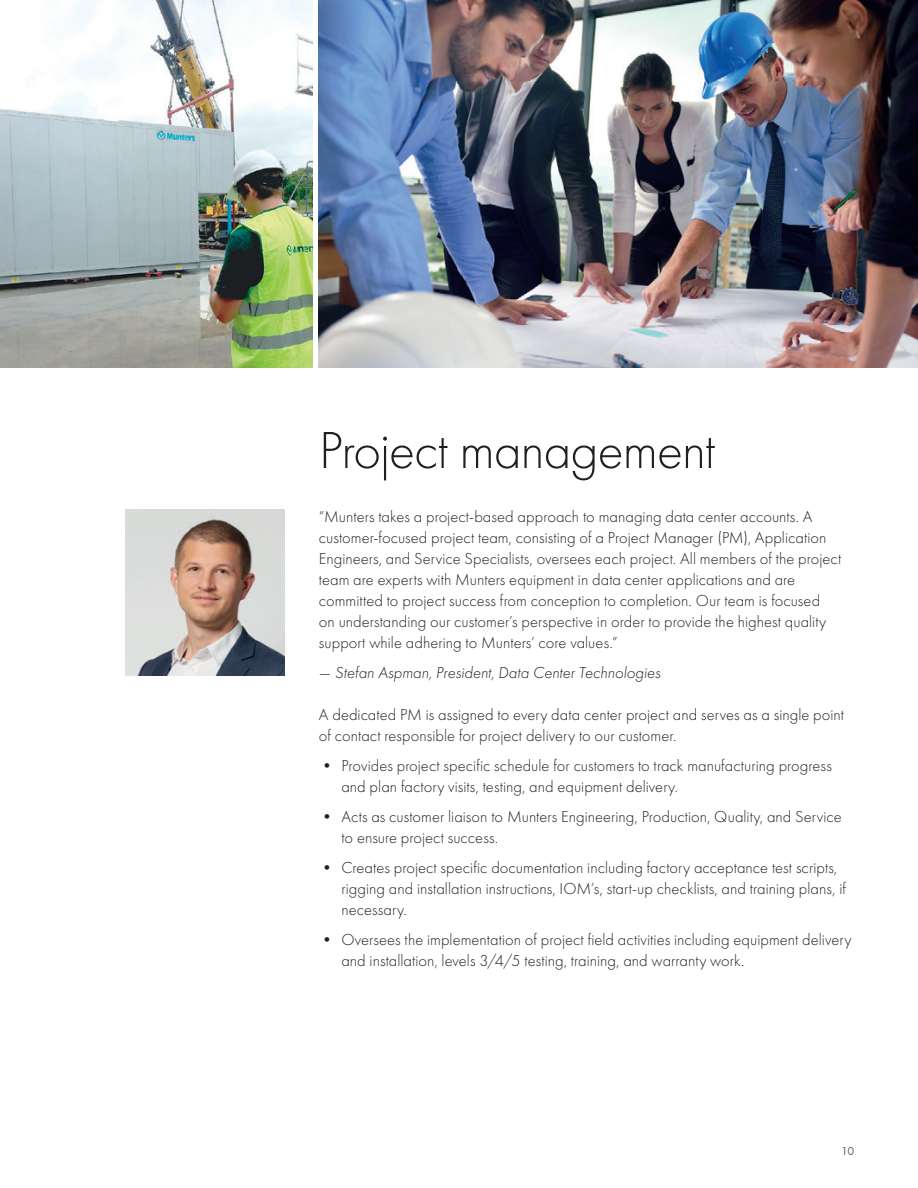
<style>
.page{position:relative;width:918px;height:1188px;background:#fff}
.page>*{position:absolute;margin:0;border:0;box-sizing:border-box;transform-origin:0 0}
.t1{font:300 54px "Futura PT";letter-spacing:-.02em;color:#231f20}
.t2{font:300 16.5px/21px "Futura PT";letter-spacing:.005em;color:#231f20}
.t3{font:italic 300 16.5px "Futura PT";color:#231f20}
.t4{font:12px "Futura PT";color:#57585a}
.s1{font-style:normal}
</style>
<div class="page">
<img style="left:125px;top:510px;width:160px;height:166px">
<img style="left:319px;top:0;width:599px;height:368px">
<img style="left:0;top:0;width:312px;height:368px">
<h1 class="t1" style="left:319px;top:419px;width:398px">Project management</h1>
<p class="t2" style="left:319px;top:506px;width:524px">“Munters takes a project-based approach to managing data center accounts. A customer-focused project team, consisting of a Project Manager (PM), Application Engineers, and Service Specialists, oversees each project. All members of the project team are experts with Munters equipment in data center applications and are committed to project success from conception to completion. Our team is focused<br>on understanding our customer’s perspective in order to provide the highest quality support while adhering to Munters’ core values.”</p>
<p class="t3" style="left:319px;top:663px;width:343px"><span class="s1">—</span> Stefan Aspman, President, Data Center Technologies</p>
<p class="t2" style="left:319px;top:704px;width:527px">A dedicated PM is assigned to every data center project and serves as a single point of contact responsible for project delivery to our customer.</p>
<p class="t2" style="left:341px;top:755px;width:492px;text-indent:-23px">• Provides project specific schedule for customers to track manufacturing progress and plan factory visits, testing, and equipment delivery.</p>
<p class="t2" style="left:341px;top:806px;width:502px;text-indent:-23px">• Acts as customer liaison to Munters Engineering, Production, Quality, and Service to ensure project success.</p>
<p class="t2" style="left:341px;top:857px;width:506px;text-indent:-23px">• Creates project specific documentation including factory acceptance test scripts, rigging and installation instructions, IOM’s, start-up checklists, and training plans, if necessary.</p>
<p class="t2" style="left:341px;top:929px;width:512px;text-indent:-23px">• Oversees the implementation of project field activities including equipment delivery and installation, levels 3/4/5 testing, training, and warranty work.</p>
<p class="t4" style="left:841px;top:1144px;width:15px">10</p>
</div>
